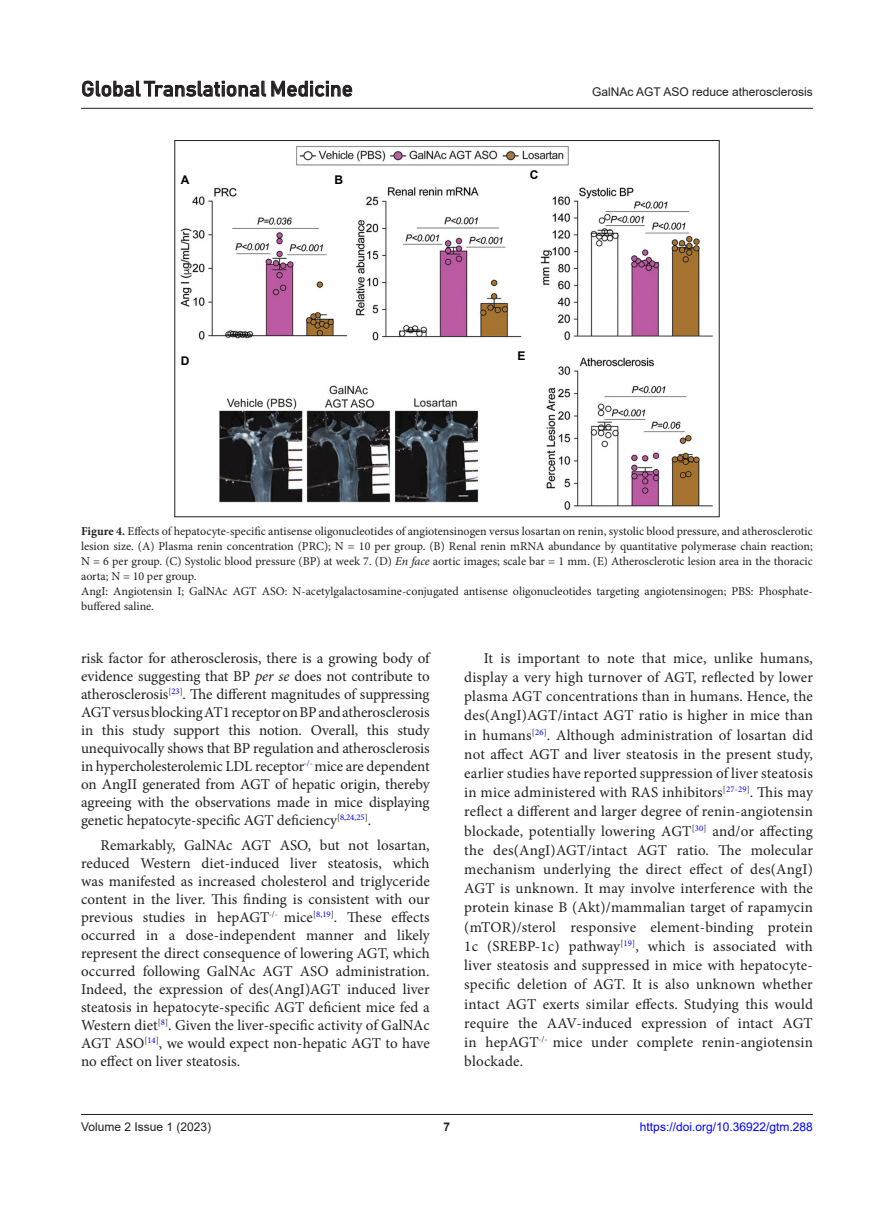
<style>
.page{position:relative;width:894px;height:1212px;background:#fff}
.page>*{position:absolute;margin:0;border:0;box-sizing:border-box;transform-origin:0 0}
.t1{font:21px "Bahnschrift";color:#231f20}
.TX{font:15px/19.2px "Minion Pro";letter-spacing:.01em;color:#231f20;text-align:justify}
.TXFL{font:15px/18px "Minion Pro";letter-spacing:-.005em;color:#231f20;text-align:justify}
.FGC{font:12px/15px "Minion Pro";color:#231f20;text-align:justify}
.t2{font:12px "Arial";color:#231f20}
.t3{font:12px "Arial";color:#00f}
.LABEL{font:700 12px "Arial";color:#000}
.t4{font:700 12px "Arial";color:#231f20}
.s1{font-weight:700}
.s2{font-style:italic}
</style>
<div class="page">
<hr style="left:81px;top:1114px;width:731px;height:1px;background:#231f20">
<svg style="left:82px;top:80px;width:270px;height:17px"></svg>
<hr style="left:81px;top:108px;width:731px;height:1px;background:#231f20">
<img style="left:180px;top:146px;width:533px;height:364px">
<div style="left:179px;top:175px;width:12px;height:12px;background:#fff"></div>
<div style="left:179px;top:356px;width:12px;height:12px;background:#fff"></div>
<div style="left:515px;top:351px;width:12px;height:13px;background:#fff"></div>
<div style="left:332px;top:175px;width:13px;height:12px;background:#fff"></div>
<div style="left:527px;top:169px;width:13px;height:13px;background:#fff"></div>
<h1 class="t1" style="left:81px;top:75px;width:273px">Global Translational Medicine</h1>
<p class="t2" style="left:592px;top:83px;width:222px">GalNAc AGT ASO reduce atherosclerosis</p>
<p class="LABEL" style="left:181px;top:172px;width:10px">A</p>
<p class="LABEL" style="left:181px;top:352px;width:10px">D</p>
<p class="LABEL" style="left:334px;top:172px;width:10px">B</p>
<p class="LABEL" style="left:529px;top:166px;width:10px">C</p>
<p class="LABEL" style="left:517px;top:348px;width:10px">E</p>
<p class="FGC" style="left:81px;top:523px;width:733px"><span class="s1">Figure 4.</span> Effects of hepatocyte-specific antisense oligonucleotides of angiotensinogen versus losartan on renin, systolic blood pressure, and atherosclerotic lesion size. (A) Plasma renin concentration (PRC); N = 10 per group. (B) Renal renin mRNA abundance by quantitative polymerase chain reaction; N = 6 per group. (C) Systolic blood pressure (BP) at week 7. (D) <span class="s2">En face</span> aortic images; scale bar = 1 mm. (E) Atherosclerotic lesion area in the thoracic aorta; N = 10 per group.</p>
<p class="FGC" style="left:81px;top:583px;width:733px">AngI: Angiotensin I; GalNAc AGT ASO: N-acetylgalactosamine-conjugated antisense oligonucleotides targeting angiotensinogen; PBS: Phosphate&shy;buffered saline.</p>
<p class="TXFL" style="left:81px;top:649px;width:350px">risk factor for atherosclerosis, there is a growing body of evidence suggesting that BP <span class="s2">per se</span> does not contribute to atherosclerosis<sup>[</sup><sup>23</sup><sup>]</sup>. The different magnitudes of suppressing AGT versus blocking AT1 receptor on BP and atherosclerosis in this study support this notion. Overall, this study unequivocally shows that BP regulation and atherosclerosis in hypercholesterolemic LDL receptor<sup>-</sup><sup>/</sup><sup>-</sup> mice are dependent on AngII generated from AGT of hepatic origin, thereby agreeing with the observations made in mice displaying genetic hepatocyte-specific AGT deficiency<sup>[</sup><sup>8,24,25</sup><sup>]</sup>.</p>
<p class="TX" style="left:81px;top:836px;width:350px;line-height:18px;text-indent:20px">Remarkably, GalNAc AGT ASO, but not losartan, reduced Western diet-induced liver steatosis, which was manifested as increased cholesterol and triglyceride content in the liver. This finding is consistent with our previous studies in hepAGT<sup>-</sup><sup>/</sup><sup>-</sup> mice<sup>[</sup><sup>8,19</sup><sup>]</sup>. These effects occurred in a dose-independent manner and likely represent the direct consequence of lowering AGT, which occurred following GalNAc AGT ASO administration.<br>Indeed, the expression of des(AngI)AGT induced liver steatosis in hepatocyte-specific AGT deficient mice fed a Western diet<sup>[</sup><sup>8</sup><sup>]</sup>. Given the liver-specific activity of GalNAc AGT ASO<sup>[</sup><sup>14</sup><sup>]</sup>, we would expect non-hepatic AGT to have no effect on liver steatosis.</p>
<p class="TX" style="left:464px;top:648px;width:350px;text-indent:20px">It is important to note that mice, unlike humans, display a very high turnover of AGT, reflected by lower plasma AGT concentrations than in humans. Hence, the des(AngI)AGT/intact AGT ratio is higher in mice than in humans<sup>[</sup><sup>26</sup><sup>]</sup>. Although administration of losartan did not affect AGT and liver steatosis in the present study, earlier studies have reported suppression of liver steatosis in mice administered with RAS inhibitors<sup>[</sup><sup>27-29</sup><sup>]</sup>. This may reflect a different and larger degree of renin-angiotensin blockade, potentially lowering AGT<sup>[</sup><sup>30</sup><sup>]</sup> and/or affecting the des(AngI)AGT/intact AGT ratio. The molecular mechanism underlying the direct effect of des(AngI)<br>AGT is unknown. It may involve interference with the protein kinase B (Akt)/mammalian target of rapamycin (mTOR)/sterol responsive element-binding protein 1c (SREBP-1c) pathway<sup>[</sup><sup>19</sup><sup>]</sup>, which is associated with liver steatosis and suppressed in mice with hepatocyte&shy;specific deletion of AGT. It is also unknown whether intact AGT exerts similar effects. Studying this would require the AAV-induced expression of intact AGT in hepAGT<sup>-</sup><sup>/</sup><sup>-</sup> mice under complete renin-angiotensin blockade.</p>
<p class="t2" style="left:81px;top:1118px;width:132px">Volume 2 Issue 1 (2023)</p>
<p class="t4" style="left:443px;top:1118px;width:8px">7</p>
<p class="t3" style="left:639px;top:1118px;width:174px">https://doi.org/10.36922/gtm.288</p>
</div>
